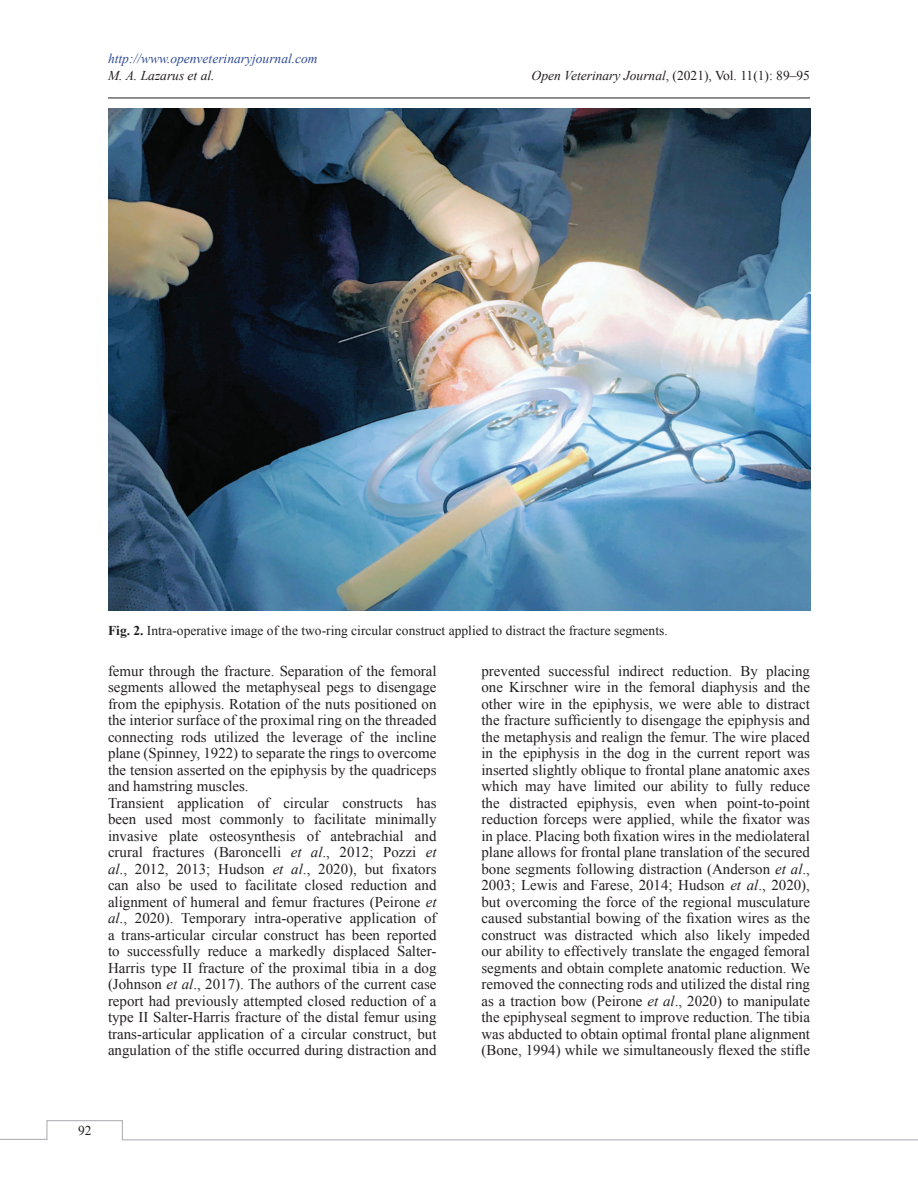
<style>
.page{position:relative;width:918px;height:1188px;background:#fff}
.page>*{position:absolute;margin:0;border:0;box-sizing:border-box;transform-origin:0 0}
.Para{font:15px/16.5px "Times New Roman";color:#231f20;text-align:justify}
.Fig_Caption{font:13.5px "Times New Roman";color:#231f20}
.t1{font:italic 13.5px "Times New Roman";color:#304d94}
.t2{font:italic 13.5px "Times New Roman";color:#231f20}
.s1{font-style:italic}
.s2{font-weight:700}
</style>
<div class="page">
<hr style="left:108px;top:98px;width:702px;height:1px;background:#231f20">
<svg style="left:0;top:1120px;width:918px;height:21px"></svg>
<img style="left:108px;top:109px;width:702px;height:501px">
<p class="t1" style="left:108px;top:50px;width:211px">http://www.openveterinaryjournal.com</p>
<p class="t2" style="left:108px;top:66px;width:108px">M. A. Lazarus et al.</p>
<p class="Fig_Caption" style="left:532px;top:66px;width:280px"><span class="s1">Open Veterinary Journal</span>, (2021), Vol. 11(1): 89–95</p>
<p class="Fig_Caption" style="left:108px;top:622px;width:561px"><span class="s2">Fig. 2.</span> Intra-operative image of the two-ring circular construct applied to distract the fracture segments.</p>
<p class="Para" style="left:108px;top:662px;width:330px">femur through the fracture. Separation of the femoral segments allowed the metaphyseal pegs to disengage from the epiphysis. Rotation of the nuts positioned on the interior surface of the proximal ring on the threaded connecting rods utilized the leverage of the incline plane (Spinney, 1922) to separate the rings to overcome the tension asserted on the epiphysis by the quadriceps and hamstring muscles.</p>
<p class="Para" style="left:108px;top:794px;width:330px">Transient application of circular constructs has been used most commonly to facilitate minimally invasive plate osteosynthesis of antebrachial and crural fractures (Baroncelli <span class="s1">et al</span>., 2012; Pozzi <span class="s1">et al</span>., 2012, 2013; Hudson <span class="s1">et al</span>., 2020), but fixators can also be used to facilitate closed reduction and alignment of humeral and femur fractures (Peirone <span class="s1">et al</span>., 2020). Temporary intra-operative application of a trans-articular circular construct has been reported to successfully reduce a markedly displaced Salter-Harris type II fracture of the proximal tibia in a dog (Johnson <span class="s1">et al</span>., 2017). The authors of the current case report had previously attempted closed reduction of a type II Salter-Harris fracture of the distal femur using trans-articular application of a circular construct, but angulation of the stifle occurred during distraction and</p>
<p class="Para" style="left:482px;top:662px;width:330px">prevented successful indirect reduction. By placing one Kirschner wire in the femoral diaphysis and the other wire in the epiphysis, we were able to distract the fracture sufficiently to disengage the epiphysis and the metaphysis and realign the femur. The wire placed in the epiphysis in the dog in the current report was inserted slightly oblique to frontal plane anatomic axes which may have limited our ability to fully reduce the distracted epiphysis, even when point-to-point reduction forceps were applied, while the fixator was in place. Placing both fixation wires in the mediolateral plane allows for frontal plane translation of the secured bone segments following distraction (Anderson <span class="s1">et al</span>., 2003; Lewis and Farese, 2014; Hudson <span class="s1">et al</span>., 2020), but overcoming the force of the regional musculature caused substantial bowing of the fixation wires as the construct was distracted which also likely impeded our ability to effectively translate the engaged femoral segments and obtain complete anatomic reduction. We removed the connecting rods and utilized the distal ring as a traction bow (Peirone <span class="s1">et al</span>., 2020) to manipulate the epiphyseal segment to improve reduction. The tibia was abducted to obtain optimal frontal plane alignment (Bone, 1994) while we simultaneously flexed the stifle</p>
<p class="Fig_Caption" style="left:78px;top:1121px;width:15px">92</p>
</div>
